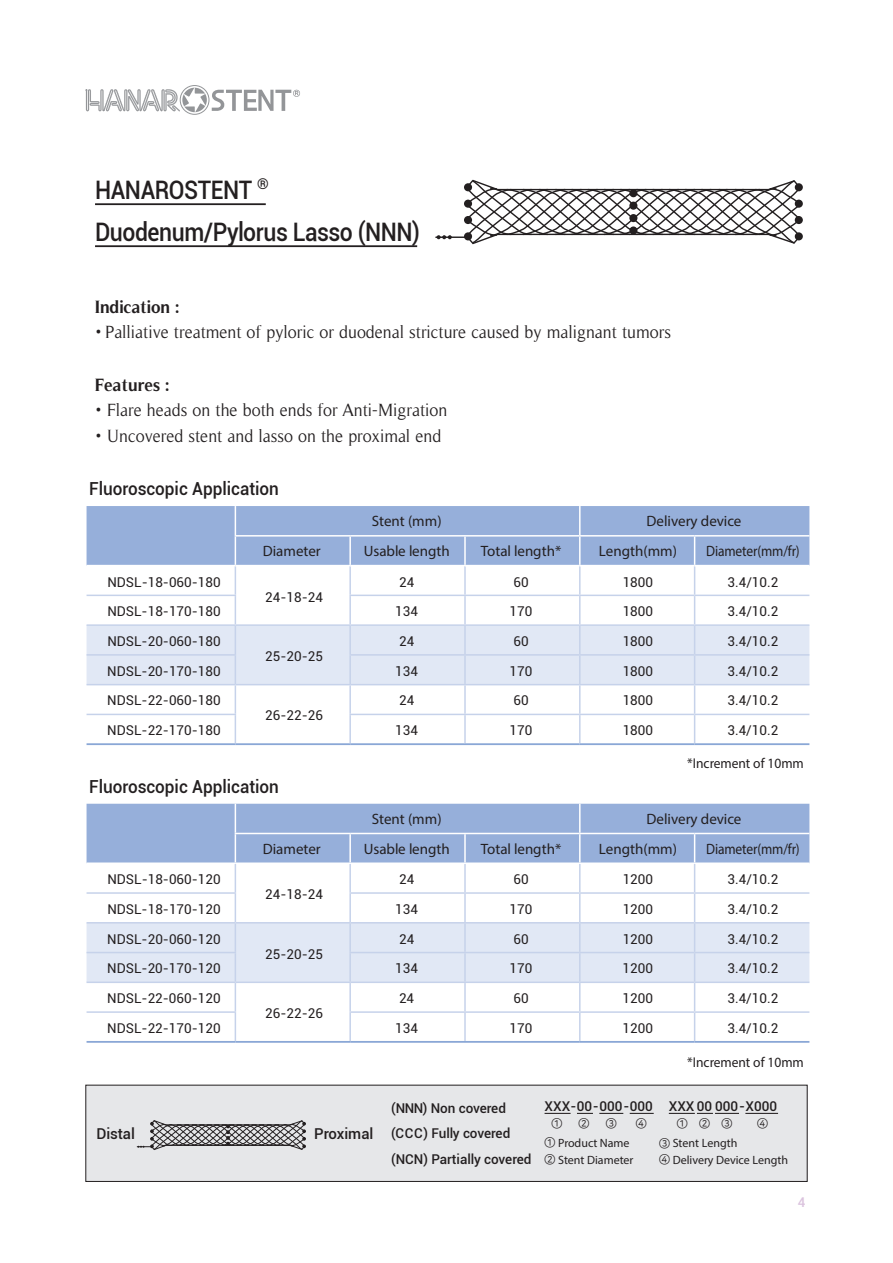
<style>
.page{position:relative;width:893px;height:1263px;background:#fff}
.page>*{position:absolute;margin:0;border:0;box-sizing:border-box;transform-origin:0 0}
.t1{font:500 25.5px/42px "Roboto";letter-spacing:-.02em;color:#231f20;scale:.9 1}
.t2{font:18px "Timeless";color:#231f20;scale:.95 1}
.t3{font:500 18px "Roboto";color:#231f20;scale:.95 1}
.t4{font:700 18px "Timeless";color:#231f20;scale:.95 1}
.t5{font:15px "Myriad Pro";color:#231f20}
.t6{font:15px "Myriad Pro";color:#231f20;scale:.9 1}
.t7{font:500 15px "Roboto";color:#231f20}
.t8{font:500 14.85px "Roboto";color:#231f20}
.t9{font:14.25px "Myriad Pro";color:#231f20;scale:.95 1}
.t10{font:13.5px "Roboto";color:#231f20}
.t11{font:500 13.5px/25.5px "Roboto";color:#231f20}
.t12{font:500 13.5px "Roboto";color:#dbc3de}
.t13{font:12px/16.5px "Myriad Pro";color:#231f20}
.t14{font:12px "Nanum Square R";color:#231f20}
.s1{font-family:"Nanum Square R"}
</style>
<div class="page">
<svg style="left:85px;top:85px;width:215px;height:30px"></svg>
<div style="left:86px;top:1085px;width:721px;height:96px;background:#e6e7e9"></div>
<div style="left:85px;top:1085px;width:723px;height:97px;border:1px solid #231f20"></div>
<svg style="left:545px;top:1113px;width:26px;height:1px"></svg>
<svg style="left:577px;top:1113px;width:16px;height:1px"></svg>
<svg style="left:599px;top:1113px;width:24px;height:1px"></svg>
<svg style="left:630px;top:1113px;width:24px;height:1px"></svg>
<svg style="left:669px;top:1113px;width:70px;height:1px"></svg>
<hr style="left:745px;top:1113px;width:33px;height:1px;background:#231f20">
<hr style="left:95px;top:203px;width:171px;height:2px;background:#231f20">
<hr style="left:95px;top:245px;width:322px;height:2px;background:#231f20">
<hr style="left:87px;top:743px;width:148px;height:2px;background:#8aa7d6">
<hr style="left:235px;top:743px;width:115px;height:2px;background:#8aa7d6">
<hr style="left:350px;top:743px;width:115px;height:2px;background:#8aa7d6">
<hr style="left:465px;top:743px;width:115px;height:2px;background:#8aa7d6">
<hr style="left:580px;top:743px;width:115px;height:2px;background:#8aa7d6">
<svg style="left:87px;top:506px;width:722px;height:237px"></svg>
<hr style="left:695px;top:714px;width:114px;height:1px;background:#c6d2ea">
<hr style="left:695px;top:743px;width:114px;height:2px;background:#8aa7d6">
<hr style="left:87px;top:1041px;width:148px;height:2px;background:#8aa7d6">
<hr style="left:235px;top:1041px;width:115px;height:2px;background:#8aa7d6">
<hr style="left:350px;top:1041px;width:115px;height:2px;background:#8aa7d6">
<hr style="left:465px;top:1041px;width:115px;height:2px;background:#8aa7d6">
<hr style="left:580px;top:1041px;width:115px;height:2px;background:#8aa7d6">
<svg style="left:87px;top:804px;width:722px;height:237px"></svg>
<hr style="left:695px;top:1011px;width:114px;height:2px;background:#c6d2ea">
<hr style="left:695px;top:1041px;width:114px;height:2px;background:#8aa7d6">
<svg style="left:464px;top:179px;width:339px;height:66px"></svg>
<svg style="left:437px;top:235px;width:15px;height:4px"></svg>
<hr style="left:436px;top:236px;width:32px;height:2px;background:#231f20">
<svg style="left:137px;top:1120px;width:169px;height:30px"></svg>
<p class="t8" style="left:257px;top:173px;width:13px">®</p>
<h1 class="t1" style="left:95px;top:168px;width:363px">HANAROSTENT<br>Duodenum/Pylorus Lasso (NNN)</h1>
<h2 class="t4" style="left:95px;top:296px;width:90px">Indication :</h2>
<h2 class="t2" style="left:95px;top:322px;width:608px">• Palliative treatment of pyloric or duodenal stricture caused by malignant tumors</h2>
<h2 class="t4" style="left:95px;top:374px;width:79px">Features :</h2>
<h2 class="t2" style="left:95px;top:400px;width:372px">• Flare heads on the both ends for Anti-Migration</h2>
<h2 class="t2" style="left:95px;top:426px;width:366px">• Uncovered stent and lasso on the proximal end</h2>
<h2 class="t3" style="left:89px;top:476px;width:201px">Fluoroscopic Application</h2>
<p class="t5" style="left:372px;top:512px;width:71px">Stent (mm)</p>
<p class="t5" style="left:647px;top:512px;width:96px">Delivery device</p>
<p class="t10" style="left:107px;top:572px;width:115px">NDSL-18-060-180</p>
<p class="t5" style="left:263px;top:542px;width:60px">Diameter</p>
<p class="t5" style="left:364px;top:542px;width:87px">Usable length</p>
<p class="t5" style="left:481px;top:542px;width:82px">Total length*</p>
<p class="t5" style="left:599px;top:542px;width:80px">Length(mm)</p>
<p class="t6" style="left:706px;top:542px;width:106px">Diameter(mm/fr)</p>
<p class="t10" style="left:265px;top:587px;width:59px">24-18-24</p>
<p class="t10" style="left:399px;top:572px;width:17px">24</p>
<p class="t10" style="left:513px;top:572px;width:17px">60</p>
<p class="t10" style="left:623px;top:572px;width:32px">1800</p>
<p class="t10" style="left:727px;top:572px;width:52px">3.4/10.2</p>
<p class="t10" style="left:107px;top:602px;width:115px">NDSL-18-170-180</p>
<p class="t10" style="left:395px;top:602px;width:24px">134</p>
<p class="t10" style="left:510px;top:602px;width:24px">170</p>
<p class="t10" style="left:623px;top:602px;width:32px">1800</p>
<p class="t10" style="left:727px;top:602px;width:52px">3.4/10.2</p>
<p class="t10" style="left:107px;top:632px;width:115px">NDSL-20-060-180</p>
<p class="t10" style="left:265px;top:647px;width:59px">25-20-25</p>
<p class="t10" style="left:399px;top:632px;width:17px">24</p>
<p class="t10" style="left:513px;top:632px;width:17px">60</p>
<p class="t10" style="left:623px;top:632px;width:32px">1800</p>
<p class="t10" style="left:727px;top:632px;width:52px">3.4/10.2</p>
<p class="t10" style="left:107px;top:661px;width:115px">NDSL-20-170-180</p>
<p class="t10" style="left:395px;top:661px;width:24px">134</p>
<p class="t10" style="left:510px;top:661px;width:24px">170</p>
<p class="t10" style="left:623px;top:661px;width:32px">1800</p>
<p class="t10" style="left:727px;top:661px;width:52px">3.4/10.2</p>
<p class="t10" style="left:107px;top:691px;width:115px">NDSL-22-060-180</p>
<p class="t10" style="left:265px;top:706px;width:59px">26-22-26</p>
<p class="t10" style="left:399px;top:691px;width:17px">24</p>
<p class="t10" style="left:513px;top:691px;width:17px">60</p>
<p class="t10" style="left:623px;top:691px;width:32px">1800</p>
<p class="t10" style="left:727px;top:691px;width:52px">3.4/10.2</p>
<p class="t10" style="left:107px;top:721px;width:115px">NDSL-22-170-180</p>
<p class="t10" style="left:395px;top:721px;width:24px">134</p>
<p class="t10" style="left:510px;top:721px;width:24px">170</p>
<p class="t10" style="left:623px;top:721px;width:32px">1800</p>
<p class="t10" style="left:727px;top:721px;width:52px">3.4/10.2</p>
<h2 class="t3" style="left:89px;top:773px;width:201px">Fluoroscopic Application</h2>
<p class="t9" style="left:687px;top:754px;width:124px">*Increment of 10mm</p>
<p class="t5" style="left:372px;top:810px;width:71px">Stent (mm)</p>
<p class="t5" style="left:647px;top:810px;width:96px">Delivery device</p>
<p class="t10" style="left:107px;top:870px;width:115px">NDSL-18-060-120</p>
<p class="t5" style="left:263px;top:839px;width:60px">Diameter</p>
<p class="t5" style="left:364px;top:839px;width:87px">Usable length</p>
<p class="t5" style="left:481px;top:839px;width:82px">Total length*</p>
<p class="t5" style="left:599px;top:839px;width:80px">Length(mm)</p>
<p class="t6" style="left:706px;top:839px;width:106px">Diameter(mm/fr)</p>
<p class="t10" style="left:265px;top:885px;width:59px">24-18-24</p>
<p class="t10" style="left:399px;top:870px;width:17px">24</p>
<p class="t10" style="left:513px;top:870px;width:17px">60</p>
<p class="t10" style="left:623px;top:870px;width:32px">1200</p>
<p class="t10" style="left:727px;top:870px;width:52px">3.4/10.2</p>
<p class="t10" style="left:107px;top:900px;width:115px">NDSL-18-170-120</p>
<p class="t10" style="left:395px;top:900px;width:24px">134</p>
<p class="t10" style="left:510px;top:900px;width:24px">170</p>
<p class="t10" style="left:623px;top:900px;width:32px">1200</p>
<p class="t10" style="left:727px;top:900px;width:52px">3.4/10.2</p>
<p class="t10" style="left:107px;top:929px;width:115px">NDSL-20-060-120</p>
<p class="t10" style="left:265px;top:944px;width:59px">25-20-25</p>
<p class="t10" style="left:399px;top:929px;width:17px">24</p>
<p class="t10" style="left:513px;top:929px;width:17px">60</p>
<p class="t10" style="left:623px;top:929px;width:32px">1200</p>
<p class="t10" style="left:727px;top:929px;width:52px">3.4/10.2</p>
<p class="t10" style="left:107px;top:959px;width:115px">NDSL-20-170-120</p>
<p class="t10" style="left:395px;top:959px;width:24px">134</p>
<p class="t10" style="left:510px;top:959px;width:24px">170</p>
<p class="t10" style="left:623px;top:959px;width:32px">1200</p>
<p class="t10" style="left:727px;top:959px;width:52px">3.4/10.2</p>
<p class="t10" style="left:107px;top:989px;width:115px">NDSL-22-060-120</p>
<p class="t10" style="left:265px;top:1004px;width:59px">26-22-26</p>
<p class="t10" style="left:399px;top:989px;width:17px">24</p>
<p class="t10" style="left:513px;top:989px;width:17px">60</p>
<p class="t10" style="left:623px;top:989px;width:32px">1200</p>
<p class="t10" style="left:727px;top:989px;width:52px">3.4/10.2</p>
<p class="t10" style="left:107px;top:1018px;width:115px">NDSL-22-170-120</p>
<p class="t10" style="left:395px;top:1018px;width:24px">134</p>
<p class="t10" style="left:510px;top:1018px;width:24px">170</p>
<p class="t10" style="left:623px;top:1018px;width:32px">1200</p>
<p class="t10" style="left:727px;top:1018px;width:52px">3.4/10.2</p>
<p class="t7" style="left:96px;top:1123px;width:40px">Distal</p>
<p class="t7" style="left:314px;top:1123px;width:61px">Proximal</p>
<p class="t9" style="left:687px;top:1053px;width:124px">*Increment of 10mm</p>
<p class="t11" style="left:391px;top:1094px;width:142px">(NNN) Non covered (CCC) Fully covered (NCN) Partially covered</p>
<p class="t11" style="left:545px;top:1093px;width:110px">XXX-00-000-000</p>
<p class="t11" style="left:669px;top:1093px;width:110px">XXX 00 000-X000</p>
<p class="t14" style="left:551px;top:1116px;width:12px">①</p>
<p class="t14" style="left:578px;top:1116px;width:12px">②</p>
<p class="t14" style="left:606px;top:1116px;width:12px">③</p>
<p class="t14" style="left:636px;top:1116px;width:12px">④</p>
<p class="t14" style="left:677px;top:1116px;width:57px">①②③</p>
<p class="t14" style="left:757px;top:1116px;width:12px">④</p>
<p class="t13" style="left:545px;top:1134px;width:90px"><span class="s1">①</span> Product Name<br><span class="s1">②</span> Stent Diameter</p>
<p class="t13" style="left:659px;top:1135px;width:130px"><span class="s1">③</span> Stent Length<br><span class="s1">④</span> Delivery Device Length</p>
<p class="t12" style="left:798px;top:1192px;width:9px">4</p>
</div>
